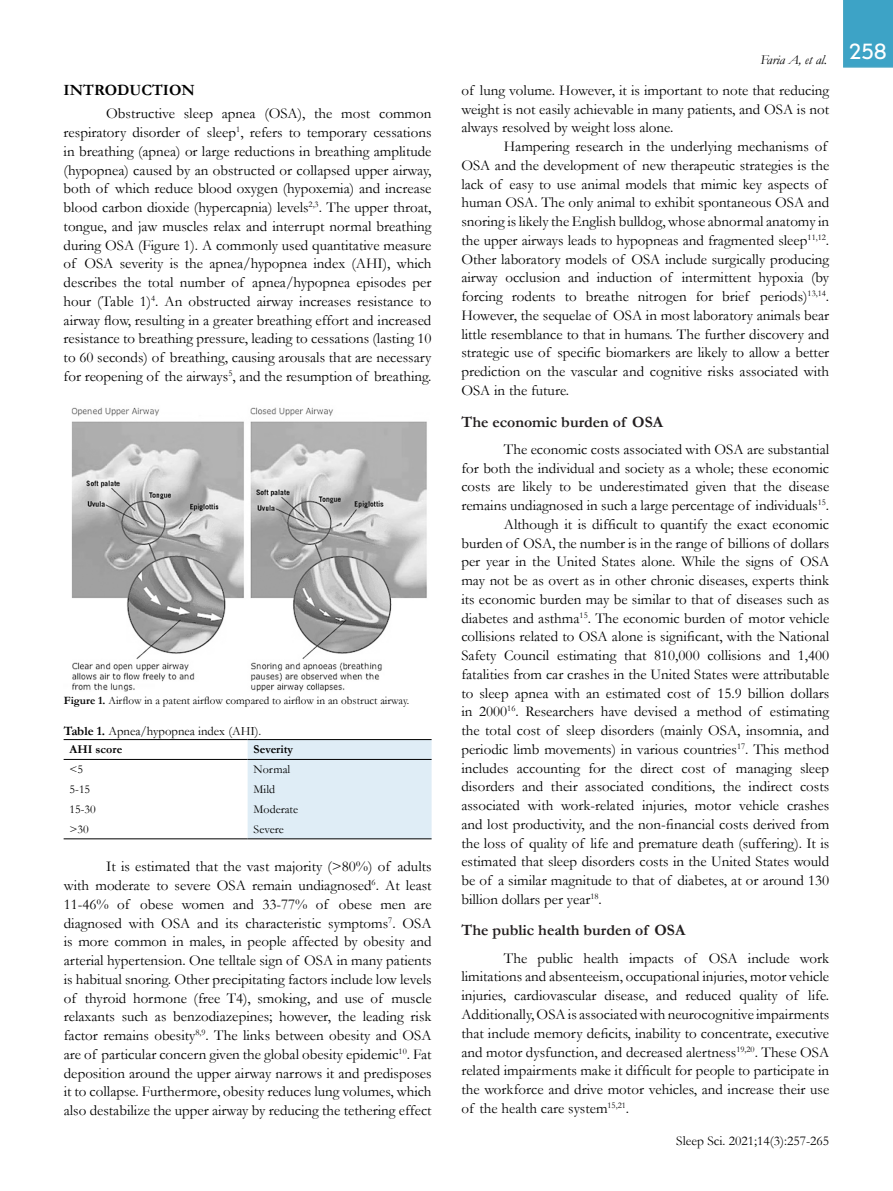
<style>
.page{position:relative;width:893px;height:1191px;background:#fff}
.page>*{position:absolute;margin:0;border:0;box-sizing:border-box;transform-origin:0 0}
.t1{font:700 15.75px "Garamond";color:#221e1f}
.t2{font:700 15.75px "Garamond";color:#000}
.t3{font:15px/18.8px "Garamond";color:#000;text-align:justify}
.t4{font:13.5px "Garamond";color:#000}
.t5{font:italic 13.5px "Garamond";color:#000}
.t6{font:12.75px "Garamond";color:#000}
.t7{font:12px "Garamond";color:#000}
.t8{font:700 12px "Garamond";color:#000}
.t9{font:11.25px "Garamond";color:#000}
.s1{font-weight:700}
</style>
<div class="page">
<div style="left:843px;top:0;width:50px;height:68px;background:#3da3c6"></div>
<img style="left:71px;top:407px;width:356px;height:284px">
<div style="left:248px;top:740px;width:184px;height:98px;background:#dfedf6"></div>
<hr style="left:64px;top:739px;width:184px;height:1px;background:#000">
<hr style="left:248px;top:739px;width:184px;height:1px;background:#000">
<hr style="left:64px;top:759px;width:184px;height:1px;background:#000">
<hr style="left:248px;top:759px;width:184px;height:1px;background:#000">
<hr style="left:64px;top:838px;width:184px;height:1px;background:#000">
<hr style="left:248px;top:838px;width:184px;height:1px;background:#000">
<p class="t2" style="left:64px;top:80px;width:133px">INTRODUCTION</p>
<p class="t3" style="left:64px;top:104px;width:369px;text-indent:43px">Obstructive sleep apnea (OSA), the most common respiratory disorder of sleep<sup>1</sup>, refers to temporary cessations in breathing (apnea) or large reductions in breathing amplitude (hypopnea) caused by an obstructed or collapsed upper airway, both of which reduce blood oxygen (hypoxemia) and increase blood carbon dioxide (hypercapnia) levels<sup>2,3</sup>. The upper throat, tongue, and jaw muscles relax and interrupt normal breathing during OSA (Figure 1). A commonly used quantitative measure of OSA severity is the apnea/hypopnea index (AHI), which describes the total number of apnea/hypopnea episodes per hour (Table 1)<sup>4</sup>. An obstructed airway increases resistance to airway flow, resulting in a greater breathing effort and increased resistance to breathing pressure, leading to cessations (lasting 10 to 60 seconds) of breathing, causing arousals that are necessary for reopening of the airways<sup>5</sup>, and the resumption of breathing.</p>
<p class="t9" style="left:64px;top:693px;width:347px"><span class="s1">Figure 1.</span> Airflow in a patent airflow compared to airflow in an obstruct airway.</p>
<p class="t8" style="left:70px;top:741px;width:54px">AHI score</p>
<p class="t8" style="left:254px;top:741px;width:41px">Severity</p>
<p class="t7" style="left:70px;top:761px;width:15px">&lt;5</p>
<p class="t7" style="left:254px;top:761px;width:38px">Normal</p>
<p class="t7" style="left:70px;top:781px;width:22px">5-15</p>
<p class="t7" style="left:254px;top:781px;width:23px">Mild</p>
<p class="t7" style="left:70px;top:801px;width:28px">15-30</p>
<p class="t7" style="left:254px;top:801px;width:46px">Moderate</p>
<p class="t7" style="left:70px;top:821px;width:21px">&gt;30</p>
<p class="t7" style="left:254px;top:821px;width:32px">Severe</p>
<p class="t6" style="left:64px;top:722px;width:199px"><span class="s1">Table 1.</span> Apnea/hypopnea index (AHI).</p>
<p class="t3" style="left:64px;top:856px;width:369px;text-indent:43px">It is estimated that the vast majority (&gt;80%) of adults with moderate to severe OSA remain undiagnosed<sup>6</sup>. At least 11-46% of obese women and 33-77% of obese men are diagnosed with OSA and its characteristic symptoms<sup>7</sup>. OSA is more common in males, in people affected by obesity and arterial hypertension. One telltale sign of OSA in many patients is habitual snoring. Other precipitating factors include low levels of thyroid hormone (free T4), smoking, and use of muscle relaxants such as benzodiazepines; however, the leading risk factor remains obesity<sup>8,9</sup>. The links between obesity and OSA are of particular concern given the global obesity epidemic<sup>10</sup>. Fat deposition around the upper airway narrows it and predisposes it to collapse. Furthermore, obesity reduces lung volumes, which also destabilize the upper airway by reducing the tethering effect</p>
<p class="t5" style="left:760px;top:51px;width:128px">Faria A, et al. <sup>258</sup></p>
<p class="t3" style="left:461px;top:80px;width:369px">of lung volume. However, it is important to note that reducing weight is not easily achievable in many patients, and OSA is not always resolved by weight loss alone.</p>
<p class="t3" style="left:461px;top:137px;width:369px;text-align:left;text-indent:43px">Hampering research in the underlying mechanisms of OSA and the development of new therapeutic strategies is the lack of easy to use animal models that mimic key aspects of human OSA. The only animal to exhibit spontaneous OSA and snoring is likely the English bulldog, whose abnormal anatomy in the upper airways leads to hypopneas and fragmented sleep<sup>11,12</sup>.<br>Other laboratory models of OSA include surgically producing airway occlusion and induction of intermittent hypoxia (by forcing rodents to breathe nitrogen for brief periods)<sup>13,14</sup>.<br>However, the sequelae of OSA in most laboratory animals bear little resemblance to that in humans. The further discovery and strategic use of specific biomarkers are likely to allow a better prediction on the vascular and cognitive risks associated with OSA in the future.</p>
<p class="t1" style="left:461px;top:411px;width:203px">The economic burden of OSA</p>
<p class="t3" style="left:504px;top:439px;width:327px">The economic costs associated with OSA are substantial</p>
<p class="t3" style="left:461px;top:458px;width:369px">for both the individual and society as a whole; these economic</p>
<p class="t3" style="left:461px;top:477px;width:369px">costs are likely to be underestimated given that the disease</p>
<p class="t3" style="left:461px;top:495px;width:369px">remains undiagnosed in such a large percentage of individuals<sup>15</sup>.</p>
<p class="t3" style="left:504px;top:514px;width:327px">Although it is difficult to quantify the exact economic</p>
<p class="t3" style="left:461px;top:533px;width:369px">burden of OSA, the number is in the range of billions of dollars</p>
<p class="t3" style="left:461px;top:552px;width:369px">per year in the United States alone. While the signs of OSA</p>
<p class="t3" style="left:461px;top:570px;width:369px">may not be as overt as in other chronic diseases, experts think</p>
<p class="t3" style="left:461px;top:589px;width:369px">its economic burden may be similar to that of diseases such as</p>
<p class="t3" style="left:461px;top:608px;width:369px">diabetes and asthma<sup>15</sup>. The economic burden of motor vehicle</p>
<p class="t3" style="left:461px;top:627px;width:369px">collisions related to OSA alone is significant, with the National</p>
<p class="t3" style="left:461px;top:645px;width:369px">Safety Council estimating that 810,000 collisions and 1,400</p>
<p class="t3" style="left:461px;top:664px;width:369px">fatalities from car crashes in the United States were attributable</p>
<p class="t3" style="left:461px;top:683px;width:369px">to sleep apnea with an estimated cost of 15.9 billion dollars</p>
<p class="t3" style="left:461px;top:702px;width:369px">in 2000<sup>16</sup>. Researchers have devised a method of estimating</p>
<p class="t3" style="left:461px;top:720px;width:369px">the total cost of sleep disorders (mainly OSA, insomnia, and</p>
<p class="t3" style="left:461px;top:739px;width:369px">periodic limb movements) in various countries<sup>17</sup>. This method</p>
<p class="t3" style="left:461px;top:758px;width:369px">includes accounting for the direct cost of managing sleep</p>
<p class="t3" style="left:461px;top:777px;width:369px">disorders and their associated conditions, the indirect costs</p>
<p class="t3" style="left:461px;top:795px;width:369px">associated with work-related injuries, motor vehicle crashes</p>
<p class="t3" style="left:461px;top:814px;width:369px">and lost productivity, and the non-financial costs derived from</p>
<p class="t3" style="left:461px;top:833px;width:369px">the loss of quality of life and premature death (suffering). It is</p>
<p class="t3" style="left:461px;top:852px;width:369px">estimated that sleep disorders costs in the United States would</p>
<p class="t3" style="left:461px;top:870px;width:369px">be of a similar magnitude to that of diabetes, at or around 130</p>
<p class="t3" style="left:461px;top:889px;width:142px">billion dollars per year<sup>18</sup>.</p>
<p class="t1" style="left:461px;top:919px;width:225px">The public health burden of OSA</p>
<p class="t3" style="left:461px;top:948px;width:369px;text-indent:43px">The public health impacts of OSA include work limitations and absenteeism, occupational injuries, motor vehicle injuries, cardiovascular disease, and reduced quality of life.<br>Additionally, OSA is associated with neurocognitive impairments that include memory deficits, inability to concentrate, executive and motor dysfunction, and decreased alertness<sup>19,20</sup>. These OSA related impairments make it difficult for people to participate in the workforce and drive motor vehicles, and increase their use of the health care system<sup>15,21</sup>.</p>
<p class="t4" style="left:676px;top:1131px;width:155px">Sleep Sci. 2021;14(3):257-265</p>
</div>
